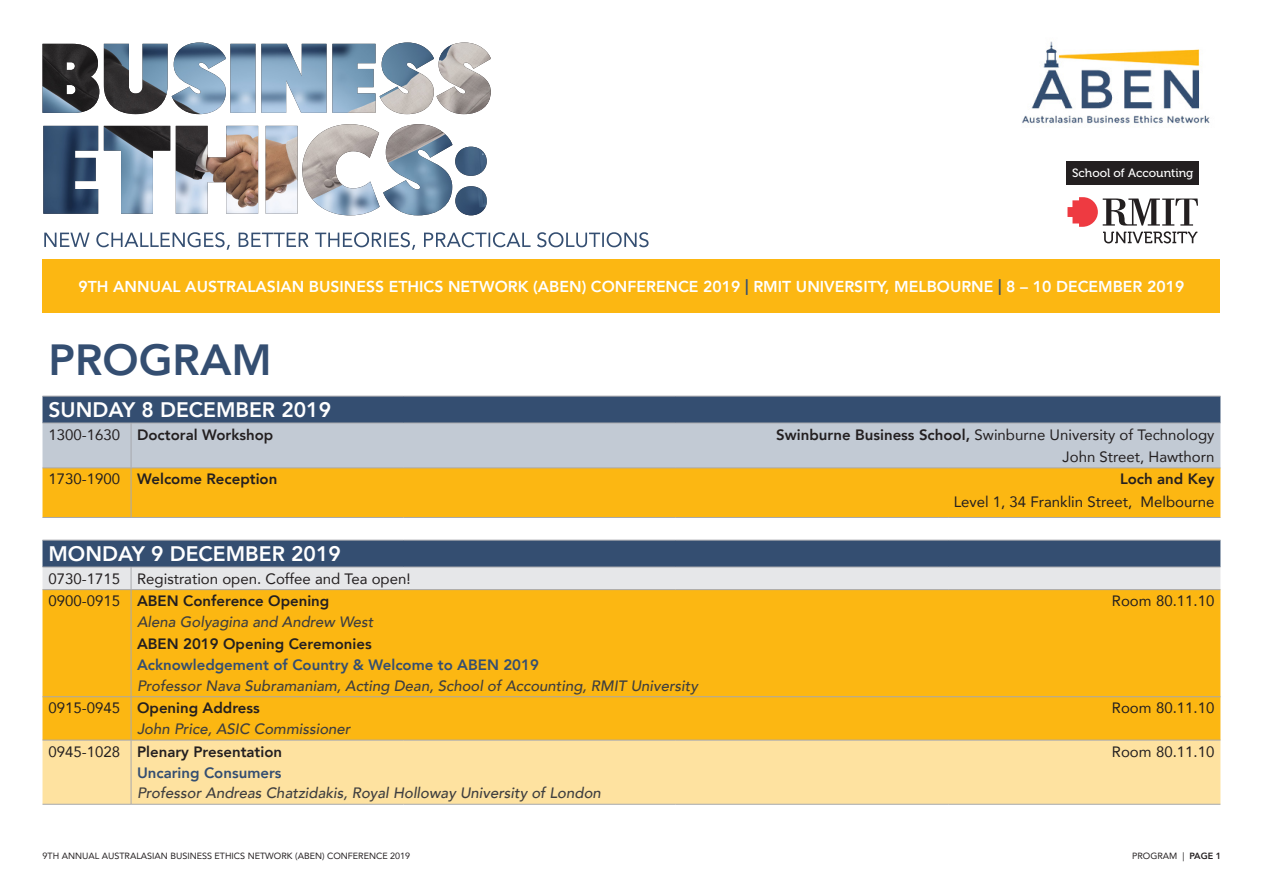
<style>
.page{position:relative;width:1263px;height:893px;background:#fff}
.page>*{position:absolute;margin:0;border:0;box-sizing:border-box;transform-origin:0 0}
.Body_Text{font:800 43.5px "Avenir";color:#344e71}
.Body_Text-2{font:800 21px "Avenir";color:#fff}
.t1{font:800 15.75px "Avenir";color:#fff}
.Body_Text-3{font:15px "Avenir";color:#231f20}
.Author{font:italic 500 15px "Avenir";color:#3e3e3f}
.Body_Text-4{font:800 15px "Avenir";color:#231f20}
.TALK{font:800 15px "Avenir";color:#344e71}
.t2{font:12px "Museo 500";color:#fff}
.t3{font:9px "Avenir";color:#231f20}
.s1{color:#344e71}
.s2{font-weight:800}
</style>
<div class="page">
<svg style="left:43px;top:397px;width:1177px;height:170px;fill:#344e71"></svg>
<div style="left:43px;top:424px;width:1177px;height:44px;background:#c2cad4"></div>
<div style="left:43px;top:469px;width:1177px;height:48px;background:#fcb712"></div>
<div style="left:43px;top:590px;width:1177px;height:150px;background:#fcb712"></div>
<div style="left:43px;top:741px;width:1177px;height:63px;background:#fee2a0"></div>
<hr style="left:43px;top:396px;width:88px;height:1px;background:#a8a9ad">
<hr style="left:131px;top:396px;width:272px;height:1px;background:#a8a9ad">
<hr style="left:403px;top:396px;width:273px;height:1px;background:#a8a9ad">
<hr style="left:676px;top:396px;width:272px;height:1px;background:#a8a9ad">
<hr style="left:948px;top:396px;width:272px;height:1px;background:#a8a9ad">
<hr style="left:43px;top:423px;width:88px;height:1px;background:#a8a9ad">
<hr style="left:131px;top:423px;width:272px;height:1px;background:#a8a9ad">
<hr style="left:131px;top:423px;width:1px;height:45px;background:#a8a9ad">
<hr style="left:403px;top:423px;width:273px;height:1px;background:#a8a9ad">
<hr style="left:676px;top:423px;width:272px;height:1px;background:#a8a9ad">
<hr style="left:948px;top:423px;width:272px;height:1px;background:#a8a9ad">
<hr style="left:43px;top:468px;width:88px;height:1px;background:#a8a9ad">
<hr style="left:131px;top:468px;width:272px;height:1px;background:#a8a9ad">
<hr style="left:131px;top:468px;width:1px;height:49px;background:#a8a9ad">
<hr style="left:403px;top:468px;width:273px;height:1px;background:#a8a9ad">
<hr style="left:676px;top:468px;width:272px;height:1px;background:#a8a9ad">
<hr style="left:948px;top:468px;width:272px;height:1px;background:#a8a9ad">
<hr style="left:43px;top:517px;width:88px;height:1px;background:#a8a9ad">
<hr style="left:131px;top:517px;width:272px;height:1px;background:#a8a9ad">
<hr style="left:403px;top:517px;width:273px;height:1px;background:#a8a9ad">
<hr style="left:676px;top:517px;width:272px;height:1px;background:#a8a9ad">
<hr style="left:948px;top:517px;width:272px;height:1px;background:#a8a9ad">
<hr style="left:43px;top:540px;width:88px;height:1px;background:#a8a9ad">
<hr style="left:131px;top:540px;width:272px;height:1px;background:#a8a9ad">
<hr style="left:403px;top:540px;width:273px;height:1px;background:#a8a9ad">
<hr style="left:676px;top:540px;width:272px;height:1px;background:#a8a9ad">
<hr style="left:948px;top:540px;width:272px;height:1px;background:#a8a9ad">
<div style="left:43px;top:567px;width:1177px;height:22px;background:#e6e7e9"></div>
<hr style="left:403px;top:567px;width:273px;height:1px;background:#a8a9ad">
<hr style="left:676px;top:567px;width:272px;height:1px;background:#a8a9ad">
<hr style="left:948px;top:567px;width:272px;height:1px;background:#a8a9ad">
<hr style="left:43px;top:589px;width:88px;height:1px;background:#a8a9ad">
<hr style="left:131px;top:589px;width:272px;height:1px;background:#a8a9ad">
<hr style="left:131px;top:590px;width:1px;height:107px;background:#a8a9ad">
<hr style="left:403px;top:589px;width:273px;height:1px;background:#a8a9ad">
<hr style="left:676px;top:589px;width:272px;height:1px;background:#a8a9ad">
<hr style="left:948px;top:589px;width:272px;height:1px;background:#a8a9ad">
<hr style="left:43px;top:696px;width:88px;height:1px;background:#a8a9ad">
<hr style="left:131px;top:696px;width:272px;height:1px;background:#a8a9ad">
<hr style="left:131px;top:697px;width:1px;height:43px;background:#a8a9ad">
<hr style="left:403px;top:696px;width:273px;height:1px;background:#a8a9ad">
<hr style="left:676px;top:696px;width:272px;height:1px;background:#a8a9ad">
<hr style="left:948px;top:696px;width:272px;height:1px;background:#a8a9ad">
<hr style="left:43px;top:740px;width:88px;height:1px;background:#a8a9ad">
<hr style="left:131px;top:740px;width:272px;height:1px;background:#a8a9ad">
<hr style="left:131px;top:740px;width:1px;height:64px;background:#a8a9ad">
<hr style="left:403px;top:740px;width:273px;height:1px;background:#a8a9ad">
<hr style="left:676px;top:740px;width:272px;height:1px;background:#a8a9ad">
<hr style="left:948px;top:740px;width:272px;height:1px;background:#a8a9ad">
<hr style="left:43px;top:804px;width:88px;height:1px;background:#a8a9ad">
<hr style="left:131px;top:804px;width:272px;height:1px;background:#a8a9ad">
<hr style="left:403px;top:804px;width:273px;height:1px;background:#a8a9ad">
<hr style="left:676px;top:804px;width:272px;height:1px;background:#a8a9ad">
<hr style="left:948px;top:804px;width:272px;height:1px;background:#a8a9ad">
<div style="left:43px;top:259px;width:1177px;height:53px;background:#fcb712"></div>
<img style="left:43px;top:43px;width:448px;height:172px">
<svg style="left:44px;top:232px;width:604px;height:18px"></svg>
<img style="left:1022px;top:41px;width:188px;height:83px">
<div style="left:1066px;top:161px;width:133px;height:24px;background:#231f20"></div>
<svg style="left:1067px;top:197px;width:131px;height:46px"></svg>
<p class="t2" style="left:1072px;top:166px;width:123px">School of Accounting</p>
<p class="t1" style="left:79px;top:274px;width:1107px">9TH ANNUAL AUSTRALASIAN BUSINESS ETHICS NETWORK (ABEN) CONFERENCE 2019 <span class="s1">|</span> RMIT UNIVERSITY, MELBOURNE <span class="s1">|</span> 8 – 10 DECEMBER 2019</p>
<p class="Body_Text" style="left:49px;top:326px;width:225px">PROGRAM</p>
<p class="Body_Text-2" style="left:49px;top:393px;width:284px">SUNDAY 8 DECEMBER 2019</p>
<p class="Body_Text-3" style="left:49px;top:422px;width:73px">1300-1630</p>
<p class="Body_Text-4" style="left:137px;top:423px;width:138px">Doctoral Workshop</p>
<p class="Body_Text-3" style="left:776px;top:422px;width:440px"><span class="s2">Swinburne Business School,</span> Swinburne University of Technology</p>
<p class="Body_Text-3" style="left:1063px;top:445px;width:153px">John Street, Hawthorn</p>
<p class="Body_Text-3" style="left:49px;top:467px;width:73px">1730-1900</p>
<p class="Body_Text-4" style="left:137px;top:468px;width:142px">Welcome Reception</p>
<p class="Body_Text-4" style="left:1120px;top:468px;width:96px">Loch and Key</p>
<p class="Body_Text-3" style="left:954px;top:489px;width:262px">Level 1, 34 Franklin Street, Melbourne</p>
<p class="Body_Text-2" style="left:49px;top:537px;width:294px">MONDAY 9 DECEMBER 2019</p>
<p class="Body_Text-3" style="left:49px;top:566px;width:73px">0730-1715</p>
<p class="Body_Text-3" style="left:137px;top:566px;width:275px">Registration open. Coffee and Tea open!</p>
<p class="Body_Text-3" style="left:49px;top:589px;width:73px">0900-0915</p>
<p class="Body_Text-4" style="left:137px;top:589px;width:194px">ABEN Conference Opening</p>
<p class="Body_Text-3" style="left:1112px;top:589px;width:104px">Room 80.11.10</p>
<p class="Author" style="left:137px;top:613px;width:238px">Alena Golyagina and Andrew West</p>
<p class="Body_Text-4" style="left:137px;top:632px;width:236px">ABEN 2019 Opening Ceremonies</p>
<p class="TALK" style="left:137px;top:653px;width:403px">Acknowledgement of Country &amp; Welcome to ABEN 2019</p>
<p class="Author" style="left:137px;top:677px;width:562px">Professor Nava Subramaniam, Acting Dean, School of Accounting, RMIT University</p>
<p class="Body_Text-3" style="left:49px;top:696px;width:73px">0915-0945</p>
<p class="Body_Text-4" style="left:137px;top:696px;width:124px">Opening Address</p>
<p class="Body_Text-3" style="left:1112px;top:696px;width:104px">Room 80.11.10</p>
<p class="Author" style="left:137px;top:720px;width:215px">John Price, ASIC Commissioner</p>
<p class="Body_Text-3" style="left:49px;top:739px;width:73px">0945-1028</p>
<p class="Body_Text-4" style="left:137px;top:740px;width:147px">Plenary Presentation</p>
<p class="Body_Text-3" style="left:1112px;top:739px;width:104px">Room 80.11.10</p>
<p class="TALK" style="left:137px;top:761px;width:146px">Uncaring Consumers</p>
<p class="Author" style="left:137px;top:784px;width:465px">Professor Andreas Chatzidakis, Royal Holloway University of London</p>
<p class="t3" style="left:43px;top:849px;width:369px">9TH ANNUAL AUSTRALASIAN BUSINESS ETHICS NETWORK (ABEN) CONFERENCE 2019</p>
<p class="t3" style="left:1132px;top:849px;width:91px">PROGRAM | <span class="s2">PAGE 1</span></p>
</div>
